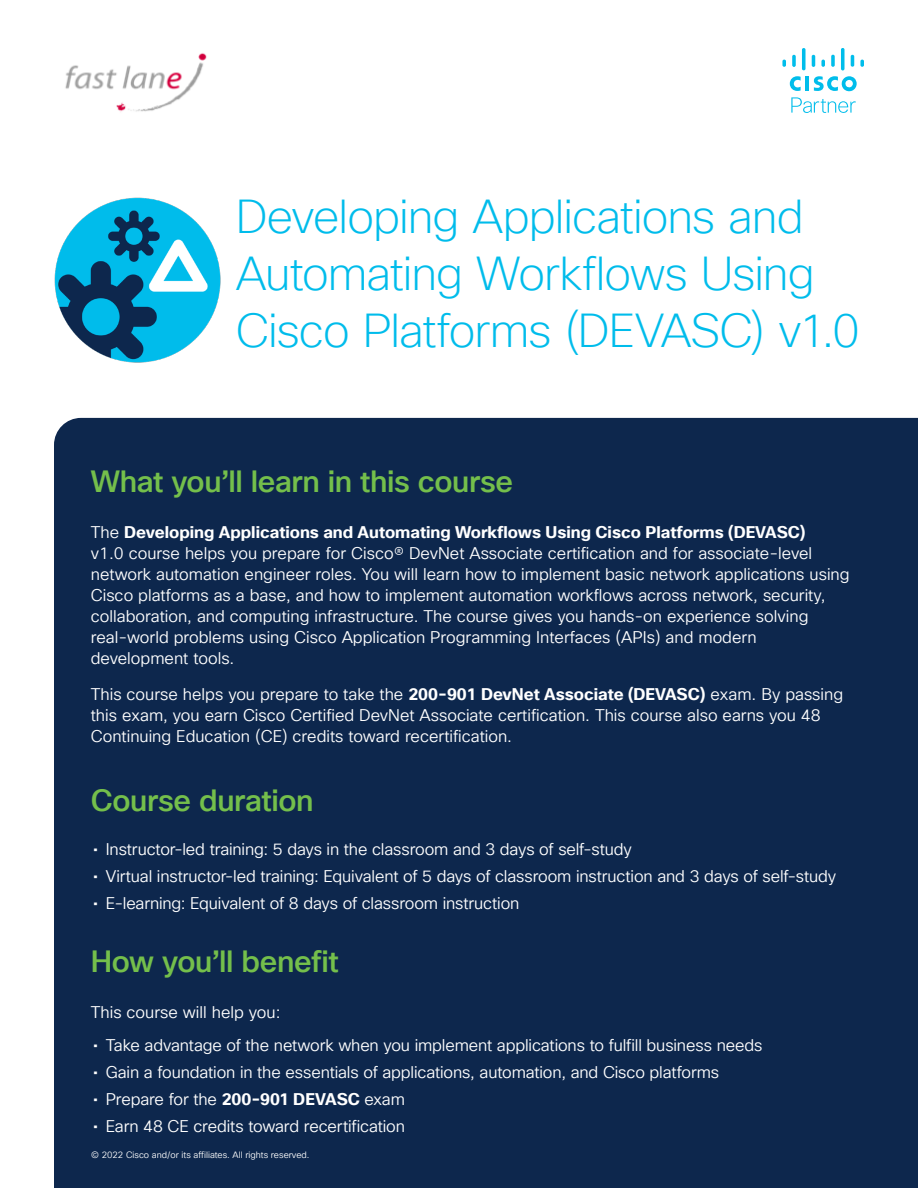
<style>
.page{position:relative;width:918px;height:1188px;background:#fff}
.page>*{position:absolute;margin:0;border:0;box-sizing:border-box;transform-origin:0 0}
.Title_Headline{font:200 46.5px/57px "Cisco Sans TT";letter-spacing:-.02em;color:#00bceb}
.Intro_Heading-Green{font:500 30px "Cisco Sans TT";letter-spacing:-.015em;color:#74bf4b}
.Body_White{font:16.5px/21px "Cisco Sans TT Light";color:#fff}
.Footer_white{font:9px "Cisco Sans TT Light";color:#fff}
.s1{font-family:"Cisco Sans TT";font-weight:700}
.s2{font-family:"Cisco Sans TT"}
</style>
<div class="page">
<svg style="left:790px;top:76px;width:67px;height:37px"></svg>
<svg style="left:782px;top:60px;width:4px;height:7px"></svg>
<svg style="left:792px;top:54px;width:4px;height:13px"></svg>
<svg style="left:802px;top:48px;width:4px;height:22px"></svg>
<svg style="left:812px;top:54px;width:3px;height:13px"></svg>
<svg style="left:821px;top:60px;width:4px;height:7px"></svg>
<svg style="left:831px;top:54px;width:4px;height:13px"></svg>
<svg style="left:841px;top:48px;width:4px;height:22px"></svg>
<svg style="left:851px;top:54px;width:3px;height:13px"></svg>
<svg style="left:860px;top:59px;width:4px;height:8px"></svg>
<div style="left:54px;top:418px;width:864px;height:770px;background:#0d274d"></div>
<img style="left:54px;top:197px;width:167px;height:166px">
<img style="left:65px;top:53px;width:142px;height:59px">
<p class="Title_Headline" style="left:236px;top:190px;width:626px">Developing Applications and<br>Automating Workflows Using<br>Cisco Platforms (DEVASC) v1.0</p>
<p class="Intro_Heading-Green" style="left:91px;top:462px;width:424px">What you’ll learn in this course</p>
<p class="Body_White" style="left:91px;top:522px;width:760px">The <span class="s1">Developing Applications and Automating Workflows Using Cisco Platforms (DEVASC)<br></span>v1.0 course helps you prepare for Cisco® DevNet Associate certification and for associate-level network automation engineer roles. You will learn how to implement basic network applications using Cisco platforms as a base, and how to implement automation workflows across network, security, collaboration, and computing infrastructure. The course gives you hands-on experience solving real-world problems using Cisco Application Programming Interfaces (APIs) and modern development tools.</p>
<p class="Body_White" style="left:91px;top:684px;width:754px">This course helps you prepare to take the <span class="s1">200-901 DevNet Associate (DEVASC)</span> exam. By passing this exam, you earn Cisco Certified DevNet Associate certification. This course also earns you 48<br>Continuing Education (CE) credits toward recertification.</p>
<p class="Intro_Heading-Green" style="left:91px;top:781px;width:224px">Course duration</p>
<p class="Body_White" style="left:93px;top:839px;width:540px"><span class="s2">•</span> Instructor-led training: 5 days in the classroom and 3 days of self-study</p>
<p class="Body_White" style="left:93px;top:866px;width:744px"><span class="s2">•</span> Virtual instructor-led training: Equivalent of 5 days of classroom instruction and 3 days of self-study</p>
<p class="Body_White" style="left:93px;top:893px;width:428px"><span class="s2">•</span> E-learning: Equivalent of 8 days of classroom instruction</p>
<p class="Intro_Heading-Green" style="left:91px;top:942px;width:249px">How you’ll benefit</p>
<p class="Body_White" style="left:91px;top:1002px;width:191px">This course will help you:</p>
<p class="Body_White" style="left:93px;top:1035px;width:671px"><span class="s2">•</span> Take advantage of the network when you implement applications to fulfill business needs</p>
<p class="Body_White" style="left:93px;top:1062px;width:628px"><span class="s2">•</span> Gain a foundation in the essentials of applications, automation, and Cisco platforms</p>
<p class="Body_White" style="left:93px;top:1089px;width:313px"><span class="s2">•</span> Prepare for the <span class="s1">200-901 DEVASC</span> exam</p>
<p class="Body_White" style="left:93px;top:1116px;width:313px"><span class="s2">•</span> Earn 48 CE credits toward recertification</p>
<p class="Footer_white" style="left:91px;top:1149px;width:220px">© 2022 Cisco and/or its affiliates. All rights reserved.</p>
</div>
